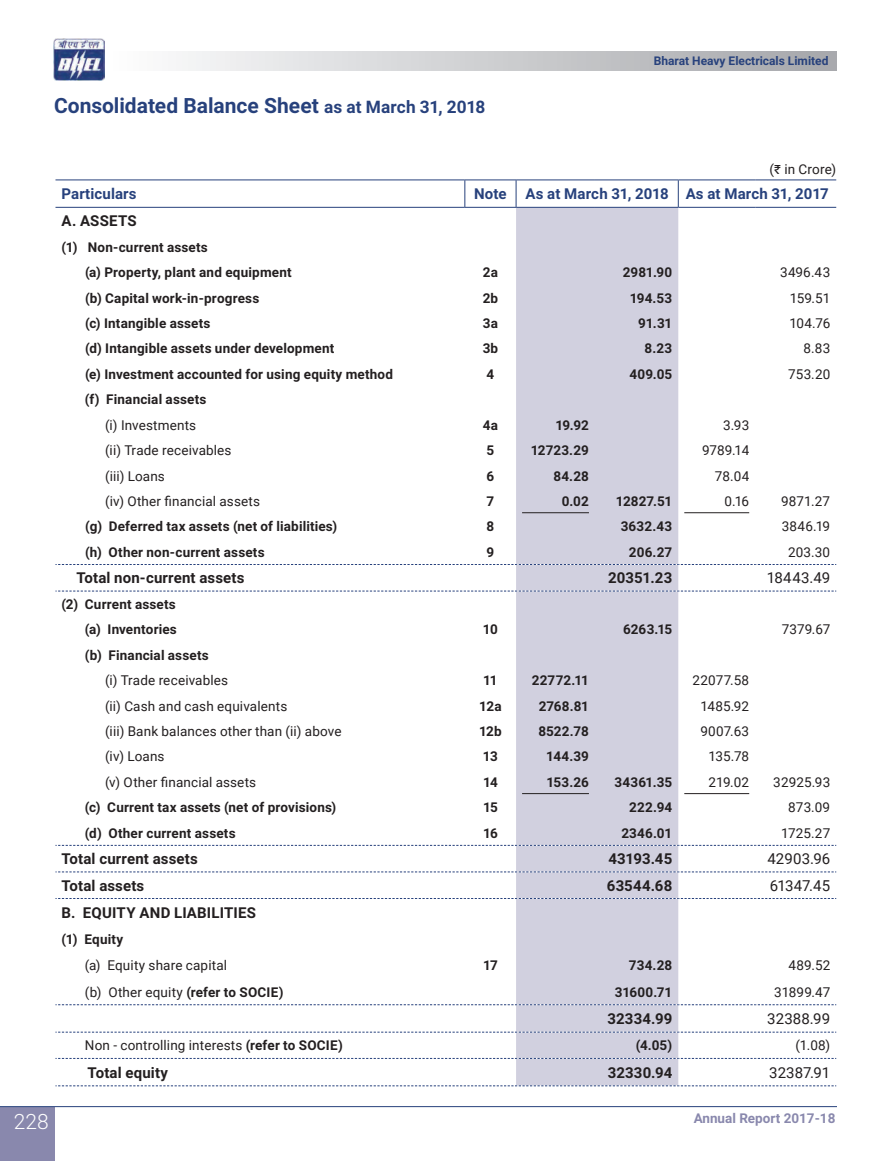
<style>
.page{position:relative;width:891px;height:1161px;background:#fff}
.page>*{position:absolute;margin:0;border:0;box-sizing:border-box;transform-origin:0 0}
.t1{font:700 21px "Roboto";color:#27417c}
.t2{font:300 21px "Roboto";color:#fff}
.t3{font:700 15px "Roboto";letter-spacing:.01em;color:#231f20}
.t4{font:700 15px "Roboto";letter-spacing:.01em;color:#27417c}
.t5{font:15px "Roboto";letter-spacing:.005em;color:#231f20}
.t6{font:700 13.5px/25.5px "Roboto";letter-spacing:.015em;color:#231f20}
.t7{font:13.5px "Roboto";letter-spacing:.01em;color:#231f20}
.t8{font:700 13.5px "Roboto";color:#8988ad}
.t9{font:700 12px "Roboto";color:#27417c}
.s1{font-size:17.25px}
.s2{font-family:"ITF Rupee"}
.s3{font-weight:700}
</style>
<div class="page">
<div style="left:0;top:1107px;width:54px;height:54px;background:#8988ad"></div>
<hr style="left:0;top:1106px;width:837px;height:1px;background:#27417c">
<div style="left:107px;top:51px;width:730px;height:19px;background:linear-gradient(to right,#fdfdfe,#a5a6aa)"></div>
<img style="left:53px;top:39px;width:51px;height:41px">
<div style="left:516px;top:208px;width:162px;height:877px;background:#d1d0df"></div>
<hr style="left:56px;top:180px;width:409px;height:1px;background:#27417c">
<hr style="left:465px;top:180px;width:51px;height:1px;background:#27417c">
<svg style="left:464px;top:180px;width:1px;height:27px"></svg>
<hr style="left:516px;top:180px;width:79px;height:1px;background:#27417c">
<svg style="left:516px;top:180px;width:1px;height:27px"></svg>
<hr style="left:595px;top:180px;width:83px;height:1px;background:#27417c">
<hr style="left:678px;top:180px;width:77px;height:1px;background:#27417c">
<svg style="left:678px;top:180px;width:1px;height:27px"></svg>
<hr style="left:755px;top:180px;width:81px;height:1px;background:#27417c">
<hr style="left:56px;top:207px;width:409px;height:1px;background:#27417c">
<hr style="left:465px;top:207px;width:51px;height:1px;background:#27417c">
<hr style="left:516px;top:207px;width:79px;height:1px;background:#27417c">
<hr style="left:595px;top:207px;width:83px;height:1px;background:#27417c">
<hr style="left:678px;top:207px;width:77px;height:1px;background:#27417c">
<hr style="left:755px;top:207px;width:81px;height:1px;background:#27417c">
<svg style="left:56px;top:564px;width:780px;height:1px"></svg>
<svg style="left:56px;top:591px;width:780px;height:1px"></svg>
<svg style="left:56px;top:845px;width:780px;height:1px"></svg>
<svg style="left:56px;top:872px;width:780px;height:1px"></svg>
<svg style="left:56px;top:898px;width:780px;height:1px"></svg>
<svg style="left:56px;top:1004px;width:780px;height:1px"></svg>
<svg style="left:56px;top:1032px;width:780px;height:1px"></svg>
<svg style="left:56px;top:1058px;width:780px;height:1px"></svg>
<svg style="left:56px;top:1085px;width:780px;height:1px"></svg>
<hr style="left:522px;top:512px;width:67px;height:1px;background:#231f20">
<hr style="left:684px;top:512px;width:65px;height:1px;background:#231f20">
<hr style="left:522px;top:793px;width:67px;height:1px;background:#231f20">
<hr style="left:684px;top:793px;width:65px;height:1px;background:#231f20">
<h1 class="t1" style="left:54px;top:91px;width:433px">Consolidated Balance Sheet <span class="s1">as at March 31, 2018</span></h1>
<p class="t9" style="left:654px;top:53px;width:176px">Bharat Heavy Electricals Limited</p>
<p class="t7" style="left:770px;top:159px;width:68px">(<span class="s2">J</span> in Crore)</p>
<p class="t4" style="left:62px;top:183px;width:77px">Particulars</p>
<p class="t4" style="left:474px;top:183px;width:34px">Note</p>
<p class="t4" style="left:526px;top:183px;width:305px">As at March 31, 2018 As at March 31, 2017</p>
<p class="t3" style="left:62px;top:210px;width:77px">A. ASSETS</p>
<p class="t6" style="left:85px;top:234px;width:208px;text-indent:-24px">(1) Non-current assets<br>(a) Property, plant and equipment</p>
<p class="t6" style="left:483px;top:259px;width:17px">2a</p>
<p class="t6" style="left:623px;top:259px;width:51px">2981.90</p>
<p class="t7" style="left:780px;top:263px;width:52px">3496.43</p>
<p class="t6" style="left:85px;top:284px;width:176px">(b) Capital work-in-progress</p>
<p class="t6" style="left:483px;top:284px;width:17px">2b</p>
<p class="t6" style="left:630px;top:284px;width:44px">194.53</p>
<p class="t7" style="left:790px;top:288px;width:42px">159.51</p>
<p class="t6" style="left:85px;top:310px;width:127px">(c) Intangible assets</p>
<p class="t6" style="left:483px;top:310px;width:17px">3a</p>
<p class="t6" style="left:638px;top:310px;width:36px">91.31</p>
<p class="t7" style="left:789px;top:314px;width:42px">104.76</p>
<p class="t6" style="left:85px;top:335px;width:251px">(d) Intangible assets under development</p>
<p class="t6" style="left:483px;top:335px;width:17px">3b</p>
<p class="t6" style="left:645px;top:335px;width:29px">8.23</p>
<p class="t7" style="left:803px;top:339px;width:28px">8.83</p>
<p class="t6" style="left:85px;top:361px;width:310px">(e) Investment accounted for using equity method</p>
<p class="t6" style="left:487px;top:361px;width:9px">4</p>
<p class="t6" style="left:630px;top:361px;width:44px">409.05</p>
<p class="t7" style="left:788px;top:365px;width:43px">753.20</p>
<p class="t6" style="left:85px;top:386px;width:123px">(f) Financial assets</p>
<p class="t7" style="left:105px;top:415px;width:93px">(i) Investments</p>
<p class="t6" style="left:483px;top:412px;width:17px">4a</p>
<p class="t6" style="left:555px;top:412px;width:35px">19.92</p>
<p class="t7" style="left:723px;top:415px;width:27px">3.93</p>
<p class="t7" style="left:105px;top:441px;width:128px">(ii) Trade receivables</p>
<p class="t6" style="left:487px;top:437px;width:9px">5</p>
<p class="t6" style="left:531px;top:437px;width:60px">12723.29</p>
<p class="t7" style="left:702px;top:441px;width:49px">9789.14</p>
<p class="t7" style="left:105px;top:466px;width:61px">(iii) Loans</p>
<p class="t6" style="left:487px;top:463px;width:9px">6</p>
<p class="t6" style="left:553px;top:463px;width:37px">84.28</p>
<p class="t7" style="left:715px;top:466px;width:36px">78.04</p>
<p class="t7" style="left:105px;top:492px;width:156px">(iv) Other financial assets</p>
<p class="t6" style="left:487px;top:488px;width:9px">7</p>
<p class="t6" style="left:562px;top:488px;width:29px">0.02</p>
<p class="t6" style="left:616px;top:488px;width:58px">12827.51</p>
<p class="t7" style="left:725px;top:492px;width:26px">0.16</p>
<p class="t7" style="left:781px;top:492px;width:50px">9871.27</p>
<p class="t6" style="left:85px;top:513px;width:254px">(g) Deferred tax assets (net of liabilities)</p>
<p class="t6" style="left:487px;top:513px;width:9px">8</p>
<p class="t6" style="left:621px;top:513px;width:53px">3632.43</p>
<p class="t7" style="left:782px;top:517px;width:50px">3846.19</p>
<p class="t6" style="left:85px;top:539px;width:181px">(h) Other non-current assets</p>
<p class="t6" style="left:487px;top:539px;width:9px">9</p>
<p class="t6" style="left:629px;top:539px;width:45px">206.27</p>
<p class="t7" style="left:788px;top:543px;width:44px">203.30</p>
<p class="t3" style="left:76px;top:568px;width:170px">Total non-current assets</p>
<p class="t3" style="left:608px;top:568px;width:66px">20351.23</p>
<p class="t5" style="left:767px;top:568px;width:65px">18443.49</p>
<p class="t6" style="left:61px;top:591px;width:117px;text-align:right">(2) Current assets (a) Inventories</p>
<p class="t6" style="left:483px;top:616px;width:17px">10</p>
<p class="t6" style="left:623px;top:616px;width:51px">6263.15</p>
<p class="t7" style="left:782px;top:620px;width:50px">7379.67</p>
<p class="t6" style="left:85px;top:642px;width:125px">(b) Financial assets</p>
<p class="t7" style="left:105px;top:671px;width:125px">(i) Trade receivables</p>
<p class="t6" style="left:483px;top:667px;width:16px">11</p>
<p class="t6" style="left:532px;top:667px;width:59px">22772.11</p>
<p class="t7" style="left:693px;top:671px;width:58px">22077.58</p>
<p class="t7" style="left:105px;top:696px;width:184px">(ii) Cash and cash equivalents</p>
<p class="t6" style="left:479px;top:693px;width:24px">12a</p>
<p class="t6" style="left:539px;top:693px;width:52px">2768.81</p>
<p class="t7" style="left:700px;top:696px;width:50px">1485.92</p>
<p class="t7" style="left:105px;top:722px;width:238px">(iii) Bank balances other than (ii) above</p>
<p class="t6" style="left:479px;top:718px;width:24px">12b</p>
<p class="t6" style="left:538px;top:718px;width:52px">8522.78</p>
<p class="t7" style="left:700px;top:722px;width:50px">9007.63</p>
<p class="t7" style="left:105px;top:747px;width:61px">(iv) Loans</p>
<p class="t6" style="left:483px;top:743px;width:16px">13</p>
<p class="t6" style="left:546px;top:743px;width:44px">144.39</p>
<p class="t7" style="left:709px;top:747px;width:42px">135.78</p>
<p class="t7" style="left:105px;top:773px;width:153px">(v) Other financial assets</p>
<p class="t6" style="left:483px;top:769px;width:16px">14</p>
<p class="t6" style="left:546px;top:769px;width:44px">153.26</p>
<p class="t6" style="left:615px;top:769px;width:59px">34361.35</p>
<p class="t7" style="left:709px;top:773px;width:42px">219.02</p>
<p class="t7" style="left:773px;top:773px;width:58px">32925.93</p>
<p class="t6" style="left:85px;top:794px;width:253px">(c) Current tax assets (net of provisions)</p>
<p class="t6" style="left:483px;top:794px;width:16px">15</p>
<p class="t6" style="left:629px;top:794px;width:45px">222.94</p>
<p class="t7" style="left:788px;top:798px;width:43px">873.09</p>
<p class="t6" style="left:85px;top:820px;width:152px">(d) Other current assets</p>
<p class="t6" style="left:483px;top:820px;width:16px">16</p>
<p class="t6" style="left:621px;top:820px;width:52px">2346.01</p>
<p class="t7" style="left:781px;top:823px;width:51px">1725.27</p>
<p class="t3" style="left:61px;top:848px;width:138px">Total current assets</p>
<p class="t3" style="left:608px;top:848px;width:65px">43193.45</p>
<p class="t5" style="left:768px;top:848px;width:64px">42903.96</p>
<p class="t3" style="left:61px;top:875px;width:84px">Total assets</p>
<p class="t3" style="left:607px;top:875px;width:67px">63544.68</p>
<p class="t5" style="left:770px;top:875px;width:62px">61347.45</p>
<p class="t3" style="left:61px;top:902px;width:196px">B. EQUITY AND LIABILITIES</p>
<p class="t6" style="left:61px;top:926px;width:63px">(1) Equity</p>
<p class="t7" style="left:85px;top:956px;width:144px">(a) Equity share capital</p>
<p class="t6" style="left:483px;top:952px;width:16px">17</p>
<p class="t6" style="left:629px;top:952px;width:45px">734.28</p>
<p class="t7" style="left:789px;top:956px;width:43px">489.52</p>
<p class="t7" style="left:85px;top:982px;width:200px">(b) Other equity <span class="s3">(refer to SOCIE)</span></p>
<p class="t6" style="left:615px;top:979px;width:59px">31600.71</p>
<p class="t7" style="left:774px;top:982px;width:57px">31899.47</p>
<p class="t3" style="left:608px;top:1008px;width:66px">32334.99</p>
<p class="t5" style="left:767px;top:1008px;width:65px">32388.99</p>
<p class="t7" style="left:85px;top:1036px;width:260px">Non - controlling interests <span class="s3">(refer to SOCIE)</span></p>
<p class="t6" style="left:636px;top:1032px;width:38px">(4.05)</p>
<p class="t7" style="left:796px;top:1036px;width:36px">(1.08)</p>
<p class="t3" style="left:88px;top:1062px;width:82px">Total equity</p>
<p class="t3" style="left:608px;top:1062px;width:66px">32330.94</p>
<p class="t5" style="left:769px;top:1062px;width:63px">32387.91</p>
<h1 class="t2" style="left:14px;top:1107px;width:36px">228</h1>
<p class="t8" style="left:694px;top:1109px;width:143px">Annual Report 2017-18</p>
</div>
